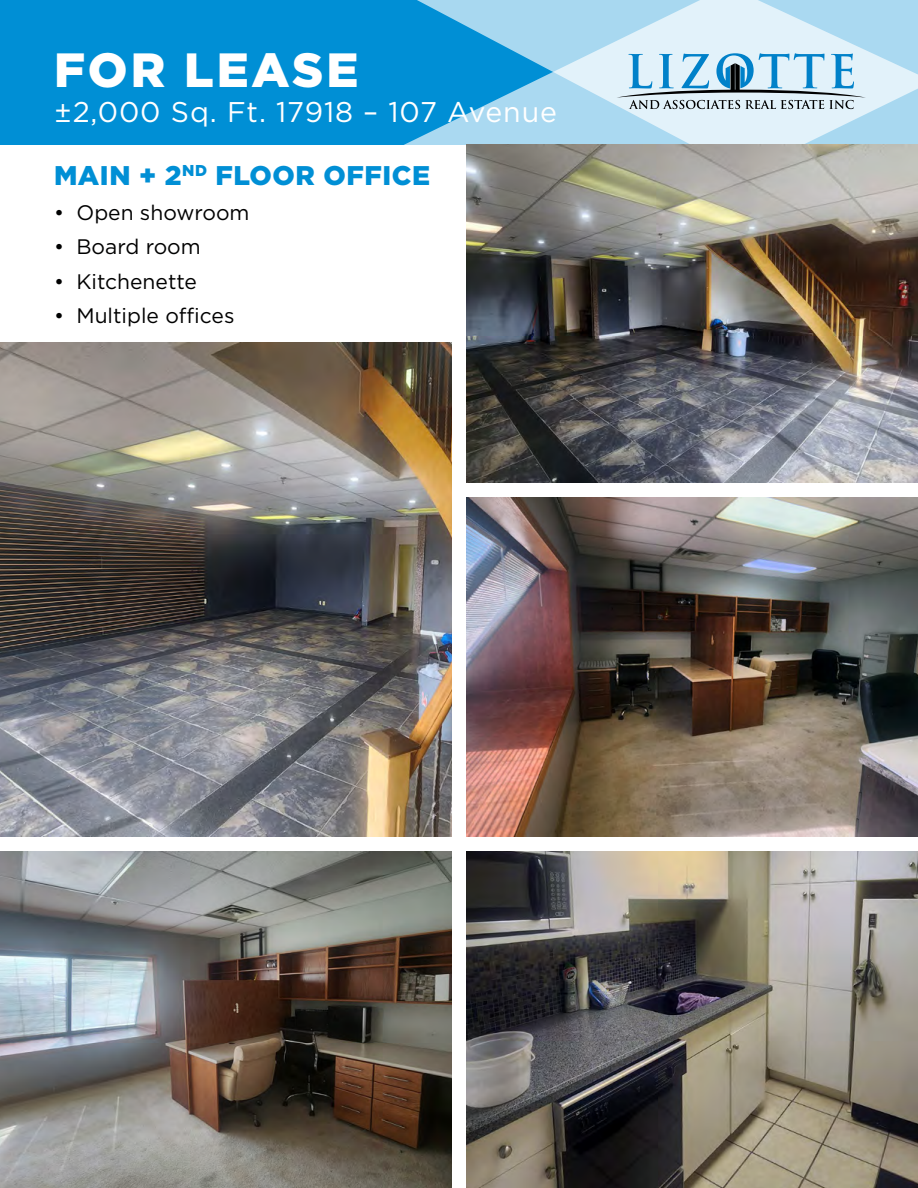
<style>
.page{position:relative;width:918px;height:1188px;background:#fff}
.page>*{position:absolute;margin:0;border:0;box-sizing:border-box;transform-origin:0 0}
.t1{font:900 48px "Gotham";letter-spacing:.06em;color:#fff}
.t2{font:28.5px "Gotham";letter-spacing:.03em;color:#fff}
.t3{font:900 27px "Gotham";letter-spacing:.02em;color:#008fd5}
.t4{font:21px "Gotham";color:#000101}
</style>
<div class="page">
<div style="left:0;top:0;width:918px;height:144px;background:#008fd5"></div>
<svg style="left:406px;top:1px;width:511px;height:143px;fill:#aad9f1"></svg>
<svg style="left:617px;top:53px;width:249px;height:56px;background:#a8c9db"></svg>
<img style="left:466px;top:144px;width:452px;height:339px">
<img style="left:0;top:342px;width:452px;height:494px">
<img style="left:466px;top:498px;width:452px;height:338px">
<img style="left:0;top:851px;width:452px;height:337px">
<img style="left:466px;top:851px;width:452px;height:337px">
<h1 class="t1" style="left:54px;top:37px;width:306px">FOR LEASE</h1>
<h2 class="t2" style="left:54px;top:93px;width:505px">±2,000 Sq. Ft. 17918 – 107 Avenue</h2>
<p class="t3" style="left:54px;top:157px;width:378px">MAIN + 2<sup>ND</sup> FLOOR OFFICE</p>
<p class="t4" style="left:54px;top:199px;width:197px">• Open showroom</p>
<p class="t4" style="left:54px;top:234px;width:148px">• Board room</p>
<p class="t4" style="left:54px;top:268px;width:145px">• Kitchenette</p>
<p class="t4" style="left:54px;top:303px;width:182px">• Multiple offices</p>
</div>
